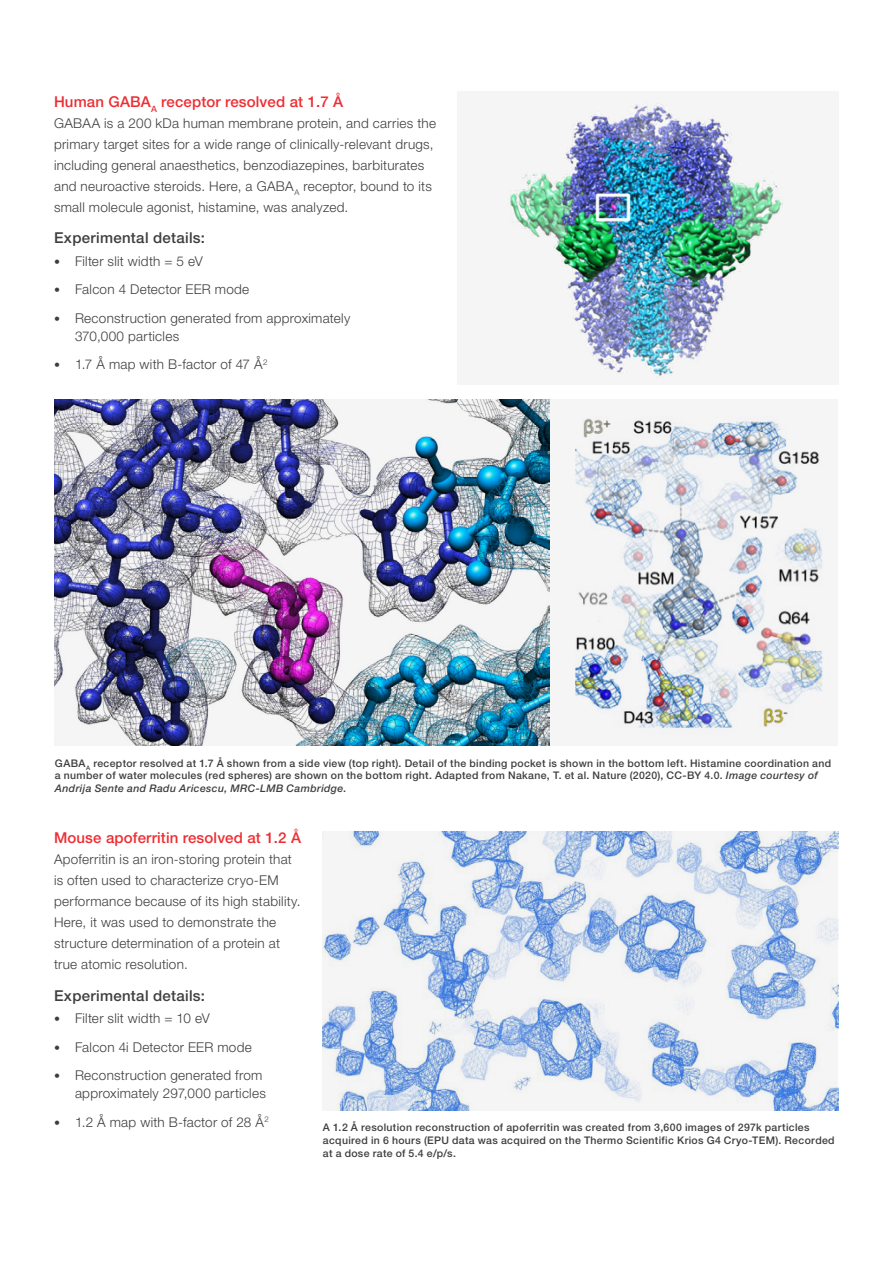
<style>
.page{position:relative;width:893px;height:1263px;background:#fff}
.page>*{position:absolute;margin:0;border:0;box-sizing:border-box;transform-origin:0 0}
.t1{font:500 15px "Helvetica Neue LTW1 G";letter-spacing:.01em;color:#ee2d33}
.t2{font:500 15px "Helvetica Neue LTW1 G";letter-spacing:.02em;color:#3e3e3f}
.t3{font:300 13.5px/21px "Helvetica Neue LTW1 G";letter-spacing:.02em;color:#3e3e3f}
.t4{font:500 10.5px/12.6px "Helvetica Neue LTW1 G";letter-spacing:.03em;color:#3e3e3f}
.s1{font-size:12px}
.s2{font-style:italic}
</style>
<div class="page">
<div style="left:54px;top:400px;width:784px;height:346px;background:#f5f5f6"></div>
<div style="left:457px;top:91px;width:381px;height:294px;background:#f5f5f6"></div>
<img style="left:509px;top:103px;width:274px;height:273px">
<img style="left:54px;top:400px;width:496px;height:346px">
<img style="left:323px;top:831px;width:515px;height:279px">
<img style="left:575px;top:418px;width:248px;height:310px">
<p class="t1" style="left:54px;top:92px;width:291px">Human GABA<sub>A</sub> receptor resolved at 1.7 Å</p>
<p class="t3" style="left:54px;top:112px;width:383px">GABAA is a 200 kDa human membrane protein, and carries the primary target sites for a wide range of clinically-relevant drugs, including general anaesthetics, benzodiazepines, barbiturates and neuroactive steroids. Here, a GABA<sub>A</sub> receptor, bound to its small molecule agonist, histamine, was analyzed.</p>
<p class="t2" style="left:54px;top:229px;width:153px">Experimental details:</p>
<p class="t3" style="left:54px;top:250px;width:150px"><span class="s1">•</span> Filter slit width = 5 eV</p>
<p class="t3" style="left:54px;top:279px;width:197px"><span class="s1">•</span> Falcon 4 Detector EER mode</p>
<p class="t3" style="left:75px;top:309px;width:277px;line-height:18px;text-indent:-21px"><span class="s1">•</span> Reconstruction generated from approximately<br>370,000 particles</p>
<p class="t3" style="left:54px;top:354px;width:215px"><span class="s1">•</span> 1.7 Å map with B-factor of 47 Å<sup>2</sup></p>
<p class="t4" style="left:55px;top:757px;width:778px">GABA<sub>A</sub> receptor resolved at 1.7 Å shown from a side view (top right). Detail of the binding pocket is shown in the bottom left. Histamine coordination and a number of water molecules (red spheres) are shown on the bottom right. Adapted from Nakane, T. et al. Nature (2020), CC-BY 4.0. <span class="s2">Image courtesy of<br>Andrija Sente and Radu Aricescu, MRC-LMB Cambridge.</span></p>
<p class="t1" style="left:54px;top:829px;width:248px">Mouse apoferritin resolved at 1.2 Å</p>
<p class="t3" style="left:54px;top:849px;width:248px">Apoferritin is an iron-storing protein that is often used to characterize cryo-EM performance because of its high stability.<br>Here, it was used to demonstrate the structure determination of a protein at true atomic resolution.</p>
<p class="t2" style="left:54px;top:986px;width:153px">Experimental details:</p>
<p class="t3" style="left:54px;top:1008px;width:157px"><span class="s1">•</span> Filter slit width = 10 eV</p>
<p class="t3" style="left:54px;top:1036px;width:199px"><span class="s1">•</span> Falcon 4i Detector EER mode</p>
<p class="t3" style="left:54px;top:1066px;width:213px;line-height:18px;text-align:right"><span class="s1">•</span> Reconstruction generated from approximately 297,000 particles</p>
<p class="t3" style="left:54px;top:1111px;width:216px"><span class="s1">•</span> 1.2 Å map with B-factor of 28 Å<sup>2</sup></p>
<p class="t4" style="left:323px;top:1121px;width:513px">A 1.2 Å resolution reconstruction of apoferritin was created from 3,600 images of 297k particles acquired in 6 hours (EPU data was acquired on the Thermo Scientific Krios G4 Cryo-TEM). Recorded at a dose rate of 5.4 e/p/s.</p>
</div>
